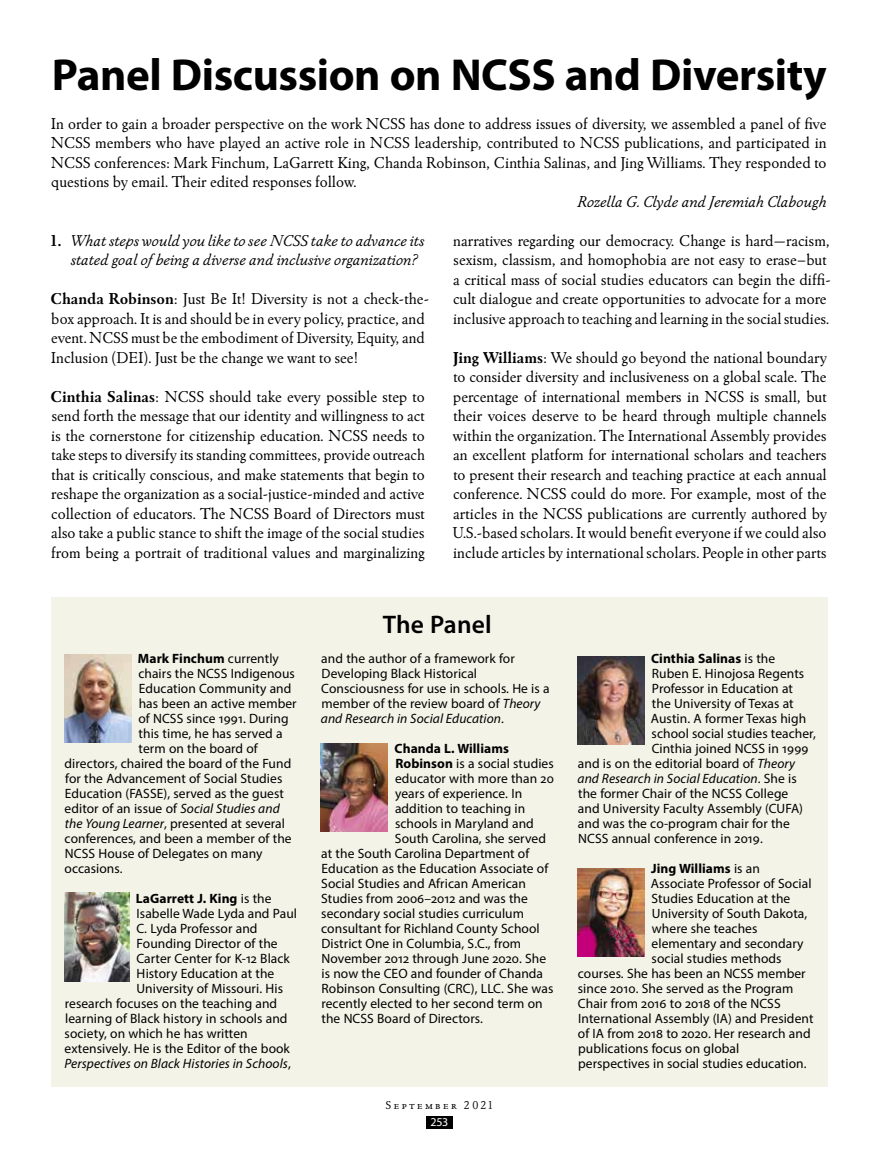
<style>
.page{position:relative;width:878px;height:1161px;background:#fff}
.page>*{position:absolute;margin:0;border:0;box-sizing:border-box;transform-origin:0 0}
.t1{font:700 45px "Myriad Pro";letter-spacing:-.01em;color:#000}
.t2{font:600 25.5px "Myriad Pro";letter-spacing:.005em;color:#000}
.t3{font:16.5px/19.5px "Winchester New ITC";color:#000;text-align:justify}
.t4{font:italic 16.5px/19.5px "Winchester New ITC";color:#000}
.t5{font:13.5px/15px "Myriad Pro";letter-spacing:.005em;color:#000}
.t6{font:700 13.5px "Myriad Pro";letter-spacing:.005em;color:#000}
.t7{font:italic 13.5px "Myriad Pro";letter-spacing:.005em;color:#000}
.t8{font:12px "Winchester New ITC Book SC";letter-spacing:.21em;color:#000}
.t9{font:12px "Myriad Pro";color:#fff}
.s1{font-weight:700;font-style:normal}
.s2{font-weight:700}
.s3{font-weight:400}
.s4{font-style:italic}
.s5{font-style:normal}
.s6{font-family:"Winchester New ITC"}
</style>
<div class="page">
<div style="left:51px;top:597px;width:776px;height:489px;background:#f4f3e8"></div>
<img style="left:64px;top:654px;width:67px;height:89px">
<img style="left:64px;top:893px;width:65px;height:88px">
<img style="left:321px;top:743px;width:67px;height:89px">
<img style="left:577px;top:656px;width:67px;height:89px">
<img style="left:577px;top:868px;width:67px;height:89px">
<div style="left:426px;top:1117px;width:26px;height:12px;background:#000"></div>
<h1 class="t1" style="left:52px;top:45px;width:776px">Panel Discussion on NCSS and Diversity</h1>
<p class="t3" style="left:51px;top:113px;width:777px">In order to gain a broader perspective on the work NCSS has done to address issues of diversity, we assembled a panel of five NCSS members who have played an active role in NCSS leadership, contributed to NCSS publications, and participated in NCSS conferences: Mark Finchum, LaGarrett King, Chanda Robinson, Cinthia Salinas, and Jing Williams. They responded to questions by email. Their edited responses follow.</p>
<p class="t4" style="left:577px;top:191px;width:251px">Rozella G. Clyde and Jeremiah Clabough</p>
<p class="t4" style="left:70px;top:230px;width:355px;text-indent:-21px"><span class="s1">1.</span> What steps would you like to see NCSS take to advance its stated goal of being a diverse and inclusive organization?</p>
<p class="t3" style="left:51px;top:289px;width:380px;text-align:left"><span class="s2">Chanda Robinson</span>: Just Be It! Diversity is not a check-the&shy;box approach. It is and should be in every policy, practice, and event. NCSS must be the embodiment of Diversity, Equity, and Inclusion (DEI). Just be the change we want to see!</p>
<p class="t3" style="left:51px;top:386px;width:376px"><span class="s2">Cinthia Salinas</span>: NCSS should take every possible step to send forth the message that our identity and willingness to act is the cornerstone for citizenship education. NCSS needs to take steps to diversify its standing committees, provide outreach that is critically conscious, and make statements that begin to reshape the organization as a social-justice-minded and active collection of educators. The NCSS Board of Directors must also take a public stance to shift the image of the social studies from being a portrait of traditional values and marginalizing</p>
<p class="t3" style="left:453px;top:230px;width:379px;text-align:left">narratives regarding our democracy. Change is hard—racism, sexism, classism, and homophobia are not easy to erase–but a critical mass of social studies educators can begin the diffi&shy;cult dialogue and create opportunities to advocate for a more inclusive approach to teaching and learning in the social studies.</p>
<p class="t3" style="left:452px;top:347px;width:376px"><span class="s2">Jing Williams</span>: We should go beyond the national boundary to consider diversity and inclusiveness on a global scale. The percentage of international members in NCSS is small, but their voices deserve to be heard through multiple channels within the organization. The International Assembly provides an excellent platform for international scholars and teachers to present their research and teaching practice at each annual conference. NCSS could do more. For example, most of the articles in the NCSS publications are currently authored by U.S.-based scholars. It would benefit everyone if we could also include articles by international scholars. People in other parts</p>
<p class="t6" style="left:138px;top:650px;width:142px">Mark Finchum <span class="s3">currently</span></p>
<p class="t5" style="left:138px;top:666px;width:158px">chairs the NCSS Indigenous</p>
<p class="t5" style="left:139px;top:681px;width:154px">Education Community and</p>
<p class="t5" style="left:139px;top:696px;width:159px">has been an active member</p>
<p class="t5" style="left:138px;top:711px;width:152px">of NCSS since 1991. During</p>
<p class="t5" style="left:139px;top:726px;width:145px">this time, he has served a</p>
<p class="t5" style="left:139px;top:741px;width:121px">term on the board of</p>
<p class="t5" style="left:65px;top:756px;width:228px">directors, chaired the board of the Fund</p>
<p class="t5" style="left:65px;top:771px;width:219px">for the Advancement of Social Studies</p>
<p class="t5" style="left:65px;top:786px;width:220px">Education (FASSE), served as the guest</p>
<p class="t5" style="left:65px;top:801px;width:217px">editor of an issue of <span class="s4">Social Studies and</span></p>
<p class="t5" style="left:65px;top:816px;width:222px"><span class="s4">the Young Learner</span>, presented at several</p>
<p class="t5" style="left:65px;top:831px;width:229px">conferences, and been a member of the</p>
<p class="t5" style="left:65px;top:846px;width:199px">NCSS House of Delegates on many</p>
<p class="t5" style="left:65px;top:861px;width:59px">occasions.</p>
<p class="t6" style="left:136px;top:890px;width:137px">LaGarrett J. King <span class="s3">is the</span></p>
<p class="t5" style="left:137px;top:906px;width:162px">Isabelle Wade Lyda and Paul</p>
<p class="t5" style="left:136px;top:921px;width:123px">C. Lyda Professor and</p>
<p class="t5" style="left:137px;top:936px;width:143px">Founding Director of the</p>
<p class="t5" style="left:136px;top:951px;width:155px">Carter Center for K-12 Black</p>
<p class="t5" style="left:137px;top:966px;width:139px">History Education at the</p>
<p class="t5" style="left:136px;top:981px;width:148px">University of Missouri. His</p>
<p class="t5" style="left:65px;top:996px;width:214px">research focuses on the teaching and</p>
<p class="t5" style="left:65px;top:1011px;width:224px">learning of Black history in schools and</p>
<p class="t5" style="left:65px;top:1026px;width:185px">society, on which he has written</p>
<p class="t5" style="left:65px;top:1041px;width:227px">extensively. He is the Editor of the book</p>
<p class="t7" style="left:64px;top:1056px;width:228px">Perspectives on Black Histories in Schools<span class="s5">,</span></p>
<h2 class="t2" style="left:383px;top:609px;width:110px">The Panel</h2>
<p class="t5" style="left:321px;top:651px;width:230px">and the author of a framework for Developing Black Historical Consciousness for use in schools. He is a member of the review board of <span class="s4">Theory and Research in Social Education</span>.</p>
<p class="t6" style="left:394px;top:740px;width:116px">Chanda L. Williams</p>
<p class="t5" style="left:395px;top:756px;width:160px"><span class="s2">Robinson</span> is a social studies</p>
<p class="t5" style="left:395px;top:771px;width:160px">educator with more than 20</p>
<p class="t5" style="left:395px;top:786px;width:129px">years of experience. In</p>
<p class="t5" style="left:395px;top:801px;width:132px">addition to teaching in</p>
<p class="t5" style="left:395px;top:816px;width:140px">schools in Maryland and</p>
<p class="t5" style="left:395px;top:831px;width:152px">South Carolina, she served</p>
<p class="t5" style="left:321px;top:846px;width:209px">at the South Carolina Department of</p>
<p class="t5" style="left:321px;top:861px;width:228px">Education as the Education Associate of</p>
<p class="t5" style="left:321px;top:876px;width:206px">Social Studies and African American</p>
<p class="t5" style="left:321px;top:891px;width:208px">Studies from 2006–2012 and was the</p>
<p class="t5" style="left:321px;top:906px;width:204px">secondary social studies curriculum</p>
<p class="t5" style="left:321px;top:921px;width:220px">consultant for Richland County School</p>
<p class="t5" style="left:321px;top:936px;width:201px">District One in Columbia, S.C., from</p>
<p class="t5" style="left:321px;top:951px;width:226px">November 2012 through June 2020. She</p>
<p class="t5" style="left:321px;top:966px;width:223px">is now the CEO and founder of Chanda</p>
<p class="t5" style="left:321px;top:981px;width:233px">Robinson Consulting (CRC), LLC. She was</p>
<p class="t5" style="left:321px;top:996px;width:223px">recently elected to her second term on</p>
<p class="t5" style="left:321px;top:1011px;width:163px">the NCSS Board of Directors.</p>
<p class="t8" style="left:386px;top:1098px;width:109px">September <span class="s6">2021</span></p>
<p class="t9" style="left:430px;top:1115px;width:19px">253</p>
<p class="t6" style="left:651px;top:650px;width:125px">Cinthia Salinas <span class="s3">is the</span></p>
<p class="t5" style="left:652px;top:666px;width:154px">Ruben E. Hinojosa Regents</p>
<p class="t5" style="left:652px;top:681px;width:143px">Professor in Education at</p>
<p class="t5" style="left:652px;top:696px;width:143px">the University of Texas at</p>
<p class="t5" style="left:651px;top:711px;width:157px">Austin. A former Texas high</p>
<p class="t5" style="left:651px;top:726px;width:166px">school social studies teacher,</p>
<p class="t5" style="left:651px;top:741px;width:158px">Cinthia joined NCSS in 1999</p>
<p class="t5" style="left:578px;top:756px;width:219px">and is on the editorial board of <span class="s4">Theory</span></p>
<p class="t7" style="left:577px;top:771px;width:221px">and Research in Social Education<span class="s5">. She is</span></p>
<p class="t5" style="left:578px;top:786px;width:212px">the former Chair of the NCSS College</p>
<p class="t5" style="left:578px;top:801px;width:227px">and University Faculty Assembly (CUFA)</p>
<p class="t5" style="left:578px;top:816px;width:213px">and was the co-program chair for the</p>
<p class="t5" style="left:578px;top:831px;width:186px">NCSS annual conference in 2019.</p>
<p class="t6" style="left:651px;top:860px;width:110px">Jing Williams <span class="s3">is an</span></p>
<p class="t5" style="left:651px;top:876px;width:162px">Associate Professor of Social</p>
<p class="t5" style="left:651px;top:891px;width:140px">Studies Education at the</p>
<p class="t5" style="left:651px;top:906px;width:157px">University of South Dakota,</p>
<p class="t5" style="left:652px;top:921px;width:107px">where she teaches</p>
<p class="t5" style="left:651px;top:936px;width:153px">elementary and secondary</p>
<p class="t5" style="left:651px;top:951px;width:131px">social studies methods</p>
<p class="t5" style="left:578px;top:966px;width:229px">courses. She has been an NCSS member</p>
<p class="t5" style="left:578px;top:981px;width:217px">since 2010. She served as the Program</p>
<p class="t5" style="left:578px;top:996px;width:204px">Chair from 2016 to 2018 of the NCSS</p>
<p class="t5" style="left:578px;top:1011px;width:237px">International Assembly (IA) and President</p>
<p class="t5" style="left:578px;top:1026px;width:234px">of IA from 2018 to 2020. Her research and</p>
<p class="t5" style="left:578px;top:1041px;width:163px">publications focus on global</p>
<p class="t5" style="left:578px;top:1056px;width:230px">perspectives in social studies education.</p>
</div>
